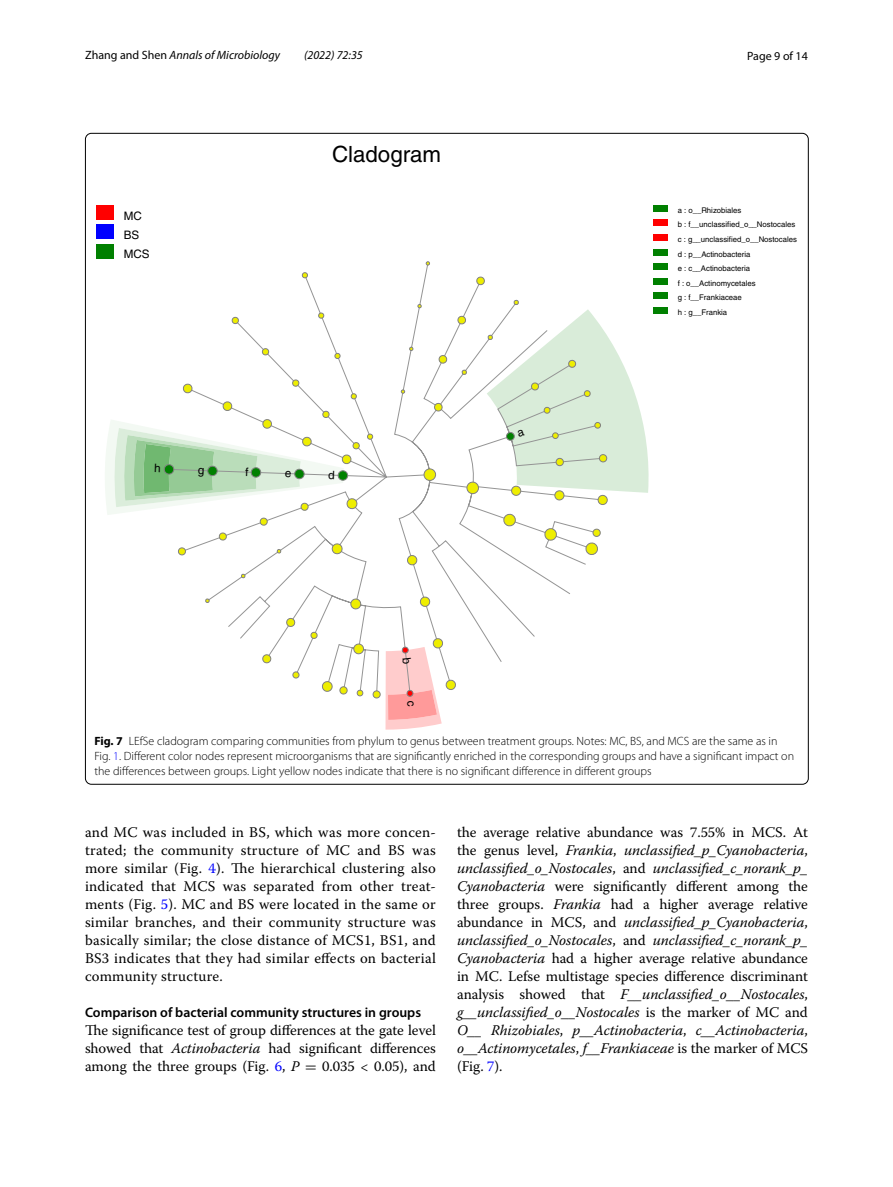
<style>
.page{position:relative;width:893px;height:1187px;background:#fff}
.page>*{position:absolute;margin:0;border:0;box-sizing:border-box;transform-origin:0 0}
.t1{font:22.35px "Helvetica 8";color:#000}
.t2{font:italic 14.7px/18px "Warnock Pro";letter-spacing:-.005em;color:#000;text-align:justify}
.t3{font:14.7px/18px "Warnock Pro";letter-spacing:.005em;color:#000;text-align:justify}
.t4{font:600 13.8px "Myriad Pro";color:#000}
.t5{font:300 12px/15px "Myriad Pro";color:#000}
.t6{font:italic 12px "Myriad Pro";color:#000}
.t7{font:12px "Myriad Pro";color:#000}
.t8{font:11.7px/19.4px "Helvetica 8";color:#000}
.t9{font:7.8px/14.5px "Helvetica 8";color:#000}
.s1{font-style:normal}
.s2{font-weight:700}
.s3{color:#00f}
.s4{font-style:italic}
.s5{font-family:"MTSY"}
.s6{font-style:normal;color:#00f}
</style>
<div class="page">
<svg style="left:211px;top:262px;width:386px;height:433px"></svg>
<div style="left:424px;top:468px;width:12px;height:12px;background:#ee0;border-radius:50%"></div>
<div style="left:423px;top:468px;width:13px;height:13px;border:1px solid #808080;border-radius:50%"></div>
<svg style="left:401px;top:389px;width:4px;height:5px"></svg>
<svg style="left:409px;top:346px;width:5px;height:5px"></svg>
<svg style="left:417px;top:304px;width:5px;height:4px"></svg>
<svg style="left:426px;top:261px;width:4px;height:5px"></svg>
<svg style="left:433px;top:402px;width:10px;height:10px"></svg>
<svg style="left:438px;top:354px;width:9px;height:10px"></svg>
<svg style="left:457px;top:315px;width:9px;height:10px"></svg>
<svg style="left:476px;top:276px;width:9px;height:10px"></svg>
<svg style="left:461px;top:368px;width:6px;height:8px"></svg>
<div style="left:467px;top:481px;width:12px;height:13px;background:#ee0;border-radius:5px"></div>
<div style="left:466px;top:481px;width:13px;height:13px;border:1px solid #808080;border-radius:5px"></div>
<div style="left:511px;top:485px;width:10px;height:11px;border:1px solid #808080;border-radius:50%"></div>
<div style="left:555px;top:490px;width:9px;height:10px;background:#ee0;border-radius:50%"></div>
<div style="left:554px;top:490px;width:11px;height:10px;border:1px solid #808080;border-radius:50%"></div>
<svg style="left:598px;top:495px;width:9px;height:9px"></svg>
<div style="left:597px;top:494px;width:11px;height:11px;border:1px solid #808080;border-radius:50%"></div>
<svg style="left:503px;top:513px;width:13px;height:13px"></svg>
<svg style="left:544px;top:528px;width:13px;height:13px"></svg>
<svg style="left:585px;top:528px;width:16px;height:27px"></svg>
<svg style="left:406px;top:553px;width:13px;height:13px"></svg>
<svg style="left:419px;top:595px;width:12px;height:12px"></svg>
<svg style="left:350px;top:598px;width:11px;height:12px"></svg>
<div style="left:353px;top:643px;width:11px;height:11px;background:#ee0;border-radius:4px"></div>
<div style="left:353px;top:643px;width:11px;height:11px;border:1px solid #808080;border-radius:4px"></div>
<div style="left:373px;top:690px;width:7px;height:8px;background:#ee0;border-radius:50%"></div>
<div style="left:372px;top:690px;width:9px;height:8px;border:1px solid #808080;border-radius:50%"></div>
<svg style="left:357px;top:690px;width:6px;height:6px"></svg>
<div style="left:356px;top:689px;width:7px;height:7px;border:1px solid #808080;border-radius:50%"></div>
<div style="left:340px;top:686px;width:7px;height:8px;background:#ee0;border-radius:3px"></div>
<div style="left:339px;top:686px;width:9px;height:8px;border:1px solid #808080;border-radius:3px"></div>
<svg style="left:322px;top:681px;width:11px;height:11px"></svg>
<svg style="left:311px;top:631px;width:7px;height:8px"></svg>
<svg style="left:292px;top:670px;width:8px;height:9px"></svg>
<svg style="left:286px;top:617px;width:10px;height:11px"></svg>
<svg style="left:262px;top:653px;width:10px;height:11px"></svg>
<svg style="left:240px;top:572px;width:7px;height:7px"></svg>
<svg style="left:205px;top:598px;width:6px;height:5px"></svg>
<svg style="left:261px;top:348px;width:9px;height:8px"></svg>
<svg style="left:230px;top:317px;width:10px;height:8px"></svg>
<svg style="left:333px;top:352px;width:9px;height:8px"></svg>
<svg style="left:317px;top:312px;width:8px;height:8px"></svg>
<svg style="left:301px;top:271px;width:8px;height:8px"></svg>
<div style="left:97px;top:205px;width:17px;height:14px;background:#f00"></div>
<div style="left:97px;top:224px;width:17px;height:15px;background:#00f"></div>
<div style="left:97px;top:244px;width:17px;height:14px;background:#008000"></div>
<div style="left:653px;top:205px;width:15px;height:7px;background:#008000"></div>
<div style="left:653px;top:219px;width:15px;height:7px;background:#f00"></div>
<div style="left:653px;top:234px;width:15px;height:7px;background:#f00"></div>
<div style="left:653px;top:249px;width:15px;height:6px;background:#008000"></div>
<div style="left:653px;top:263px;width:15px;height:7px;background:#008000"></div>
<div style="left:653px;top:278px;width:15px;height:7px;background:#008000"></div>
<div style="left:653px;top:292px;width:15px;height:7px;background:#008000"></div>
<div style="left:653px;top:307px;width:15px;height:7px;background:#008000"></div>
<svg style="left:487px;top:299px;width:162px;height:194px"></svg>
<svg style="left:385px;top:637px;width:72px;height:92px"></svg>
<svg style="left:105px;top:379px;width:269px;height:177px"></svg>
<p class="t6" style="left:85px;top:48px;width:196px"><span class="s1">Zhang and Shen</span> Annals of Microbiology</p>
<p class="t6" style="left:304px;top:48px;width:60px">(2022) 72:35</p>
<p class="t7" style="left:747px;top:48px;width:62px">Page 9 of 14</p>
<h1 class="t1" style="left:332px;top:141px;width:111px">Cladogram</h1>
<p class="t8" style="left:124px;top:206px;width:27px">MC<br>BS<br>MCS</p>
<p class="t9" style="left:678px;top:203px;width:121px">a : o__Rhizobiales<br>b : f__unclassified_o__Nostocales c : g__unclassified_o__Nostocales d : p__Actinobacteria<br>e : c__Actinobacteria<br>f : o__Actinomycetales<br>g : f__Frankiaceae<br>h : g__Frankia</p>
<p class="t5" style="left:94px;top:733px;width:701px"><span class="s2">Fig. 7</span> LEfSe cladogram comparing communities from phylum to genus between treatment groups. Notes: MC, BS, and MCS are the same as in<br>Fig. <span class="s3">1</span>. Different color nodes represent microorganisms that are significantly enriched in the corresponding groups and have a significant impact on the differences between groups. Light yellow nodes indicate that there is no significant difference in different groups</p>
<p class="t3" style="left:85px;top:822px;width:352px">and MC was included in BS, which was more concen&shy;trated; the community structure of MC and BS was more similar (Fig. <span class="s3">4</span>). The hierarchical clustering also indicated that MCS was separated from other treat&shy;ments (Fig. <span class="s3">5</span>). MC and BS were located in the same or similar branches, and their community structure was basically similar; the close distance of MCS1, BS1, and BS3 indicates that they had similar effects on bacterial community structure.</p>
<p class="t4" style="left:85px;top:1003px;width:338px">Comparison of bacterial community structures in groups</p>
<p class="t3" style="left:85px;top:1020px;width:352px">The significance test of group differences at the gate level showed that <span class="s4">Actinobacteria</span> had significant differences among the three groups (Fig. <span class="s3">6</span>, <span class="s4">P</span> <span class="s5">=</span> 0.035 &lt; 0.05), and</p>
<p class="t2" style="left:457px;top:822px;width:352px"><span class="s1">the average relative abundance was 7.55% in MCS. At the genus level,</span> Frankia<span class="s1">,</span> unclassified_p_Cyanobacteria<span class="s1">, </span>unclassified_o_Nostocales<span class="s1">, and</span> unclassified_c_norank_p_ Cyanobacteria <span class="s1">were significantly different among the three groups.</span> Frankia <span class="s1">had a higher average relative abundance in MCS, and</span> unclassified_p_Cyanobacteria<span class="s1">, </span>unclassified_o_Nostocales<span class="s1">, and</span> unclassified_c_norank_p_ Cyanobacteria <span class="s1">had a higher average relative abundance in MC. Lefse multistage species difference discriminant analysis showed that</span> F__unclassified_o__Nostocales<span class="s1">, </span>g__unclassified_o__Nostocales <span class="s1">is the marker of MC and </span>O__ Rhizobiales<span class="s1">,</span> p__Actinobacteria<span class="s1">,</span> c__Actinobacteria<span class="s1">, </span>o__Actinomycetales<span class="s1">,</span> f__Frankiaceae <span class="s1">is the marker of MCS (Fig.</span> <span class="s6">7</span><span class="s1">).</span></p>
</div>
